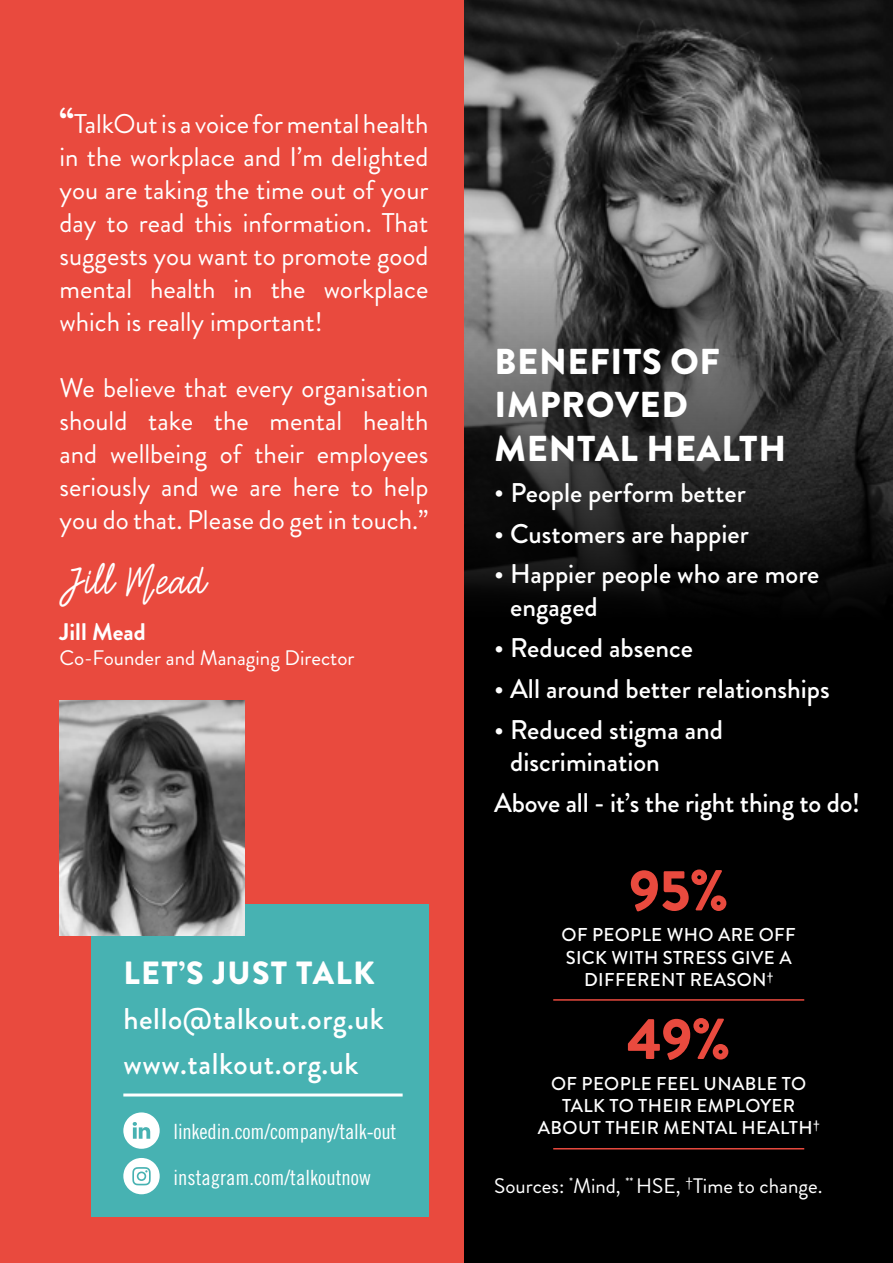
<style>
.page{position:relative;width:893px;height:1263px;background:#e94a3e}
.page>*{position:absolute;margin:0;border:0;box-sizing:border-box;transform-origin:0 0}
.t1{font:900 57.6px "Brandon Grotesque";color:#e94a3e}
.t2{font:39px "Smiley";color:#fff}
.t3{font:900 36px/43.2px "Brandon Grotesque";letter-spacing:.02em;color:#fff}
.t4{font:900 32.1px "Brandon Grotesque";letter-spacing:.04em;color:#fff}
.t5{font:500 30px/45px "Brandon Grotesque";letter-spacing:.02em;color:#fff}
.t6{font:27px/33px "Brandon Grotesque";color:#fff;text-align:justify}
.t7{font:500 27px/32.4px "Brandon Grotesque";color:#fff}
.t8{font:700 24px "Brandon Grotesque";color:#fff}
.t9{font:21px "Brandon Grotesque";color:#fff}
.t10{font:21px/45.6px "Trade Gothic Cond Eighteen";letter-spacing:-.01em;color:#fff}
.t11{font:500 18.6px/22.2px "Brandon Grotesque";letter-spacing:.02em;color:#fff;text-align:center}
.s1{font-weight:900;font-size:36px}
</style>
<div class="page">
<img style="left:464px;top:0;width:429px;height:233px">
<svg style="left:464px;top:233px;width:429px;height:389px;background:#373737"></svg>
<div style="left:464px;top:622px;width:429px;height:641px;background:#000"></div>
<div style="left:91px;top:904px;width:337px;height:312px;background:#47b2b2"></div>
<hr style="left:123px;top:1093px;width:280px;height:3px;background:#fff">
<hr style="left:553px;top:999px;width:251px;height:2px;background:#e94a3e">
<hr style="left:553px;top:1148px;width:251px;height:1px;background:#e94a3e">
<img style="left:60px;top:700px;width:184px;height:236px">
<svg style="left:123px;top:1158px;width:37px;height:36px"></svg>
<svg style="left:123px;top:1112px;width:37px;height:37px"></svg>
<p class="t6" style="left:60px;top:108px;width:370px"><span class="s1">“</span>TalkOut is a voice for mental health in the workplace and I’m delighted you are taking the time out of your day to read this information. That suggests you want to promote good mental health in the workplace which is really important!</p>
<p class="t6" style="left:60px;top:372px;width:370px">We believe that every organisation should take the mental health and wellbeing of their employees seriously and we are here to help you do that. Please do get in touch.”</p>
<h2 class="t2" style="left:60px;top:559px;width:149px">Jill Mead</h2>
<p class="t8" style="left:60px;top:615px;width:88px">Jill Mead</p>
<p class="t9" style="left:60px;top:643px;width:297px">Co-Founder and Managing Director</p>
<p class="t4" style="left:124px;top:950px;width:253px">LET’S JUST TALK</p>
<p class="t5" style="left:123px;top:997px;width:262px">hello@talkout.org.uk www.talkout.org.uk</p>
<p class="t10" style="left:174px;top:1108px;width:224px">linkedin.com/company/talk-out instagram.com/talkoutnow</p>
<h3 class="t3" style="left:494px;top:341px;width:293px">BENEFITS OF<br>IMPROVED<br>MENTAL HEALTH</h3>
<p class="t7" style="left:494px;top:476px;width:253px">• People perform better</p>
<p class="t7" style="left:494px;top:517px;width:256px">• Customers are happier</p>
<p class="t7" style="left:510px;top:558px;width:311px;text-indent:-16px">• Happier people who are more engaged</p>
<p class="t7" style="left:494px;top:632px;width:200px">• Reduced absence</p>
<p class="t7" style="left:494px;top:673px;width:337px">• All around better relationships</p>
<p class="t7" style="left:510px;top:713px;width:214px;text-indent:-16px">• Reduced stigma and discrimination</p>
<p class="t7" style="left:494px;top:787px;width:367px">Above all - it’s the right thing to do!</p>
<h1 class="t1" style="left:629px;top:850px;width:101px">95%</h1>
<p class="t11" style="left:562px;top:924px;width:236px">OF PEOPLE WHO ARE OFF<br>SICK WITH STRESS GIVE A<br>DIFFERENT REASON<sup>†</sup></p>
<h1 class="t1" style="left:627px;top:998px;width:105px">49%</h1>
<p class="t11" style="left:538px;top:1072px;width:283px">OF PEOPLE FEEL UNABLE TO<br>TALK TO THEIR EMPLOYER<br>ABOUT THEIR MENTAL HEALTH<sup>†</sup></p>
<p class="t9" style="left:494px;top:1172px;width:330px">Sources: <sup>*</sup>Mind, <sup>**</sup> HSE, <sup>†</sup>Time to change.</p>
</div>
